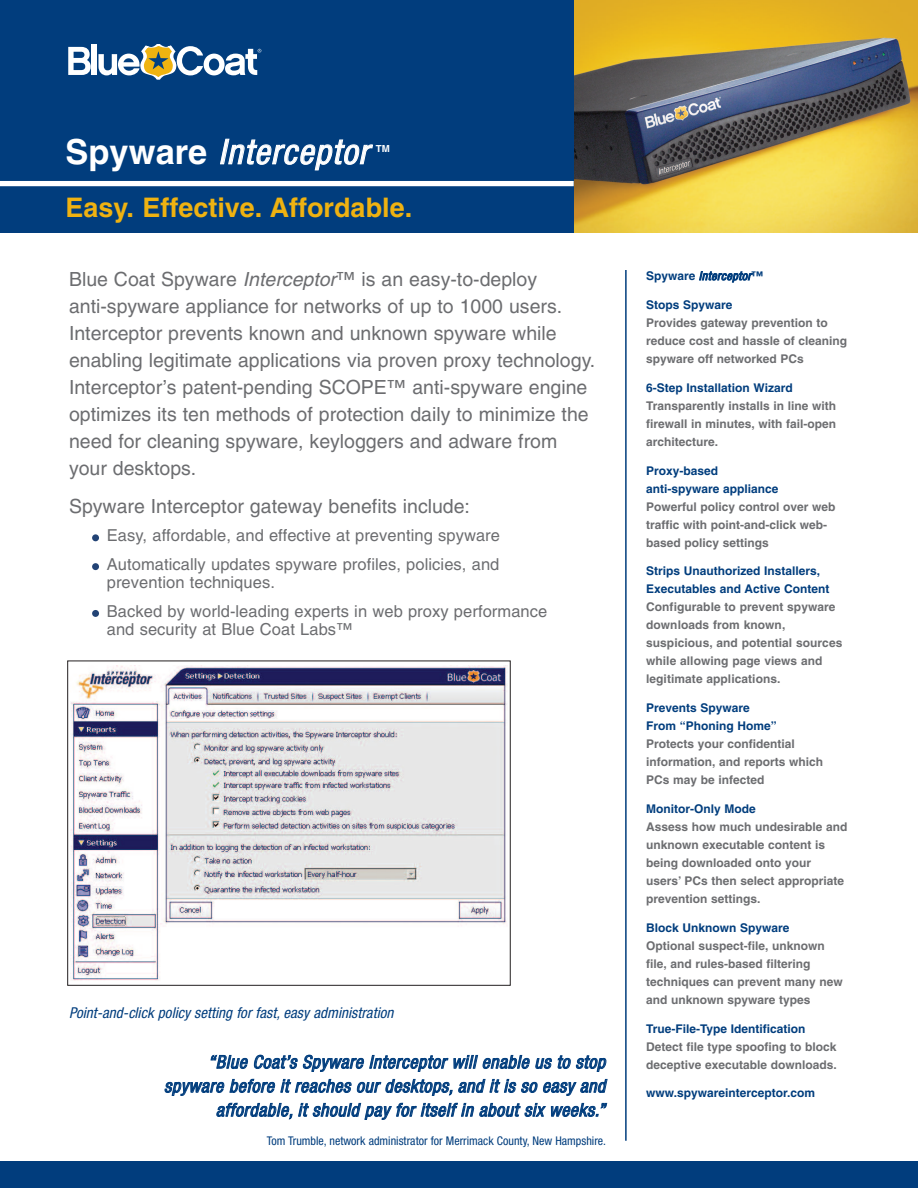
<style>
.page{position:relative;width:918px;height:1188px;background:#fff}
.page>*{position:absolute;margin:0;border:0;box-sizing:border-box;transform-origin:0 0}
.t1{font:italic condensed 34.5px "Helvetica Neue";color:#fff}
.t2{font:700 27px "Helvetica";color:#efb211}
.t3{font:19.5px/27px "Helvetica";color:#6c6d70}
.t4{font:italic condensed 18px/24px "Helvetica Neue";letter-spacing:.03em;color:#013d7d;text-align:right}
.t5{font:16.5px/28.8px "Helvetica";letter-spacing:.005em;color:#6c6d70}
.t6{font:italic condensed 15px "Helvetica Neue";letter-spacing:.005em;color:#013d7d}
.t7{font:700 12px/18px "Helvetica";color:#6c6d70}
.t8{font:700 12px/18px "Helvetica";color:#013d7d}
.t9{font:condensed 12px "Helvetica Neue";color:#013d7d}
.t10{font:italic condensed 12px "Helvetica Neue";color:#013d7d}
.t11{font:700 9.75px "Helvetica";color:#fff}
.s1{font-family:"Helvetica";font-weight:700;font-style:normal;font-stretch:normal}
.s2{font-style:italic}
</style>
<div class="page">
<img style="left:574px;top:0;width:344px;height:233px">
<div style="left:0;top:0;width:574px;height:233px;background:#013d7d"></div>
<div style="left:0;top:1161px;width:918px;height:27px;background:#013d7d"></div>
<div style="left:92px;top:610px;width:7px;height:7px;background:#224375;border-radius:50%"></div>
<div style="left:92px;top:563px;width:7px;height:7px;background:#224375;border-radius:50%"></div>
<div style="left:92px;top:534px;width:7px;height:7px;background:#224375;border-radius:50%"></div>
<hr style="left:625px;top:270px;width:2px;height:871px;background:#013d7d">
<div style="left:0;top:181px;width:574px;height:5px;background:#fff"></div>
<svg style="left:68px;top:47px;width:23px;height:28px"></svg>
<div style="left:92px;top:45px;width:5px;height:30px;background:#fff"></div>
<svg style="left:98px;top:44px;width:163px;height:36px"></svg>
<img style="left:70px;top:665px;width:437px;height:316px">
<h1 class="t1" style="left:66px;top:139px;width:311px"><span class="s1">Spyware</span> Interceptor</h1>
<p class="t11" style="left:376px;top:144px;width:16px">TM</p>
<h2 class="t2" style="left:66px;top:197px;width:348px">Easy. Effective. Affordable.</h2>
<p class="t3" style="left:69px;top:267px;width:528px">Blue Coat Spyware <span class="s2">Interceptor</span>™ is an easy-to-deploy anti-spyware appliance for networks of up to 1000 users.<br>Interceptor prevents known and unknown spyware while enabling legitimate applications via proven proxy technology.<br>Interceptor’s patent-pending SCOPE™ anti-spyware engine optimizes its ten methods of protection daily to minimize the need for cleaning spyware, keyloggers and adware from your desktops.</p>
<h3 class="t3" style="left:69px;top:494px;width:403px">Spyware Interceptor gateway benefits include:</h3>
<h3 class="t5" style="left:107px;top:523px;width:395px">Easy, affordable, and effective at preventing spyware<br>Automatically updates spyware profiles, policies, and</h3>
<h3 class="t5" style="left:107px;top:569px;width:442px">prevention techniques.<br>Backed by world-leading experts in web proxy performance</h3>
<h3 class="t5" style="left:107px;top:616px;width:248px">and security at Blue Coat Labs™</h3>
<p class="t6" style="left:69px;top:1008px;width:329px">Point-and-click policy setting for fast, easy administration</p>
<h3 class="t4" style="left:164px;top:1051px;width:446px">“Blue Coat ’s Spyware Interceptor will enable us to stop spyware before it reaches our desktops, and it is so easy and affordable, it should pay for itself in about six weeks.”</h3>
<p class="t9" style="left:267px;top:1137px;width:341px">Tom Trumble, network administrator for Merrimack County, New Hampshire.</p>
<p class="t10" style="left:646px;top:272px;width:119px"><span class="s1">Spyware</span> Interceptor<span class="s1">™</span></p>
<p class="t8" style="left:646px;top:297px;width:88px">Stops Spyware</p>
<p class="t7" style="left:646px;top:315px;width:203px">Provides gateway prevention to reduce cost and hassle of cleaning spyware off networked PCs</p>
<p class="t8" style="left:646px;top:380px;width:148px">6-Step Installation Wizard</p>
<p class="t7" style="left:646px;top:398px;width:192px;text-align:justify">Transparently installs in line with firewall in minutes, with fail-open architecture.</p>
<p class="t8" style="left:646px;top:462px;width:134px">Proxy-based anti-spyware appliance</p>
<p class="t7" style="left:646px;top:498px;width:191px">Powerful policy control over web traffic with point-and-click web&shy;based policy settings</p>
<p class="t8" style="left:646px;top:563px;width:185px">Strips Unauthorized Installers,<br>Executables and Active Content</p>
<p class="t7" style="left:646px;top:599px;width:198px">Configurable to prevent spyware downloads from known, suspicious, and potential sources while allowing page views and legitimate applications.</p>
<p class="t8" style="left:646px;top:700px;width:132px">Prevents Spyware<br>From “Phoning Home”</p>
<p class="t7" style="left:646px;top:736px;width:179px">Protects your confidential information, and reports which<br>PCs may be infected</p>
<p class="t8" style="left:646px;top:801px;width:111px">Monitor-Only Mode</p>
<p class="t7" style="left:646px;top:819px;width:203px">Assess how much undesirable and unknown executable content is being downloaded onto your users’ PCs then select appropriate prevention settings.</p>
<p class="t8" style="left:646px;top:920px;width:145px">Block Unknown Spyware</p>
<p class="t7" style="left:646px;top:938px;width:198px">Optional suspect-file, unknown file, and rules-based filtering techniques can prevent many new and unknown spyware types</p>
<p class="t8" style="left:646px;top:1020px;width:161px">True-File-Type Identification</p>
<p class="t7" style="left:646px;top:1038px;width:192px">Detect file type spoofing to block deceptive executable downloads.</p>
<p class="t8" style="left:646px;top:1085px;width:170px">www.spywareinterceptor.com</p>
</div>
